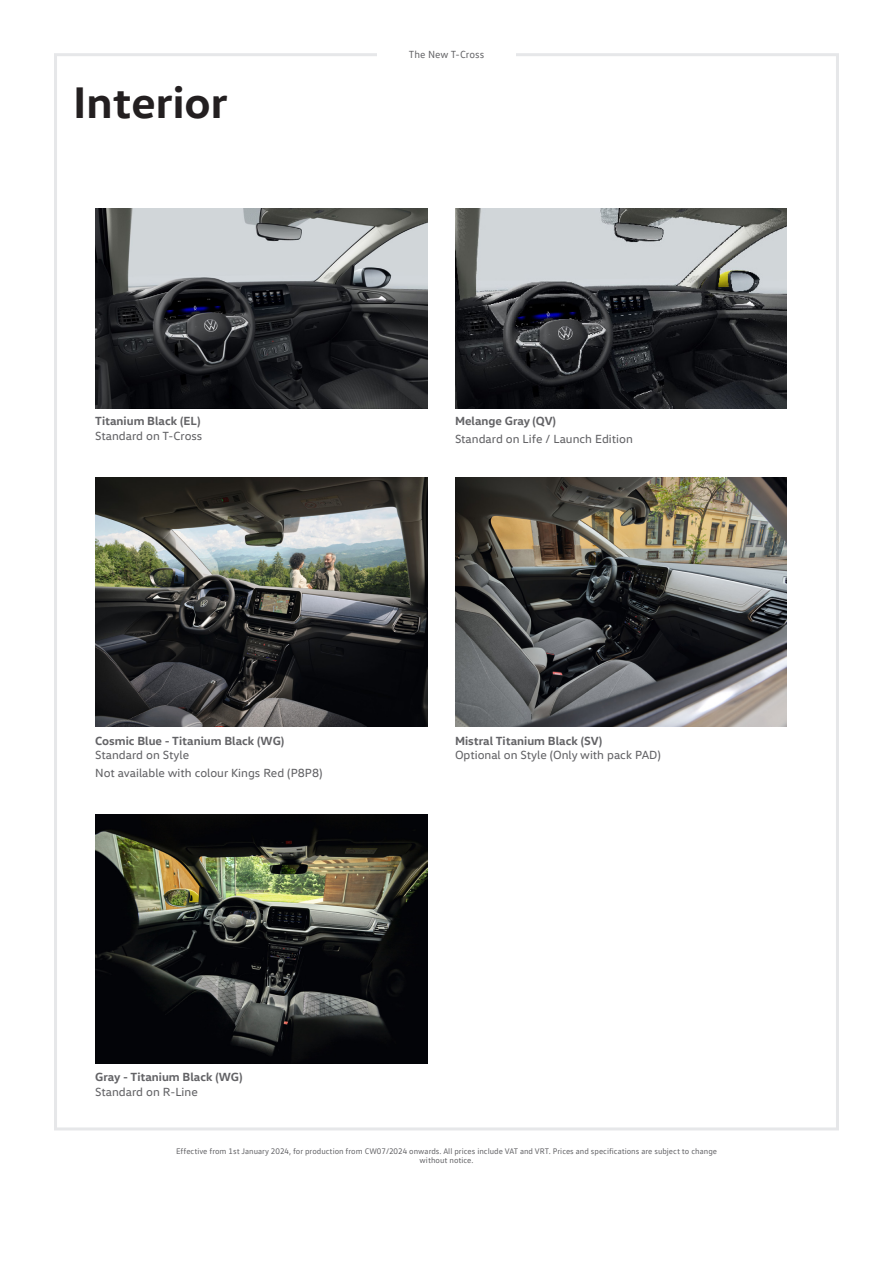
<style>
.page{position:relative;width:893px;height:1263px;background:#fff}
.page>*{position:absolute;margin:0;border:0;box-sizing:border-box;transform-origin:0 0}
.Page_heading{font:700 45px "VW Head";color:#231f20}
.Centred_text{font:700 12px/14.4px "VW Head";color:#636366}
.Centred_text-2{font:12px/14.4px "VW Head";color:#636366}
.t1{font:10.5px "VW Text";color:#636366}
.t2{font:8.25px/9.9px "VW Text";color:#636366;text-align:center}
.s1{font-weight:400}
.s2{font-weight:700}
</style>
<div class="page">
<img style="left:95px;top:478px;width:332px;height:249px">
<img style="left:455px;top:478px;width:332px;height:249px">
<img style="left:95px;top:814px;width:332px;height:249px">
<img style="left:95px;top:209px;width:332px;height:200px">
<img style="left:455px;top:209px;width:332px;height:200px">
<p class="Page_heading" style="left:73px;top:73px;width:156px">Interior</p>
<p class="t1" style="left:409px;top:47px;width:77px">The New T-Cross</p>
<p class="Centred_text" style="left:95px;top:413px;width:109px">Titanium Black (EL)<br><span class="s1">Standard on T-Cross</span></p>
<p class="Centred_text" style="left:455px;top:413px;width:103px">Melange Gray (QV)</p>
<p class="Centred_text-2" style="left:455px;top:431px;width:179px">Standard on Life / Launch Edition</p>
<p class="Centred_text" style="left:95px;top:733px;width:191px">Cosmic Blue - Titanium Black (WG)<br><span class="s1">Standard on Style</span></p>
<p class="Centred_text-2" style="left:95px;top:765px;width:229px">Not available with colour Kings Red (P8P8)</p>
<p class="Centred_text" style="left:95px;top:1070px;width:149px">Gray - Titanium Black (WG)<br><span class="s1">Standard on R-Line</span></p>
<p class="Centred_text-2" style="left:455px;top:733px;width:207px"><span class="s2">Mistral Titanium Black (SV)<br></span>Optional on Style (Only with pack PAD)</p>
<p class="t2" style="left:176px;top:1145px;width:542px">Effective from 1st January 2024, for production from CW07/2024 onwards. All prices include VAT and VRT. Prices and specifications are subject to change without notice.</p>
</div>
